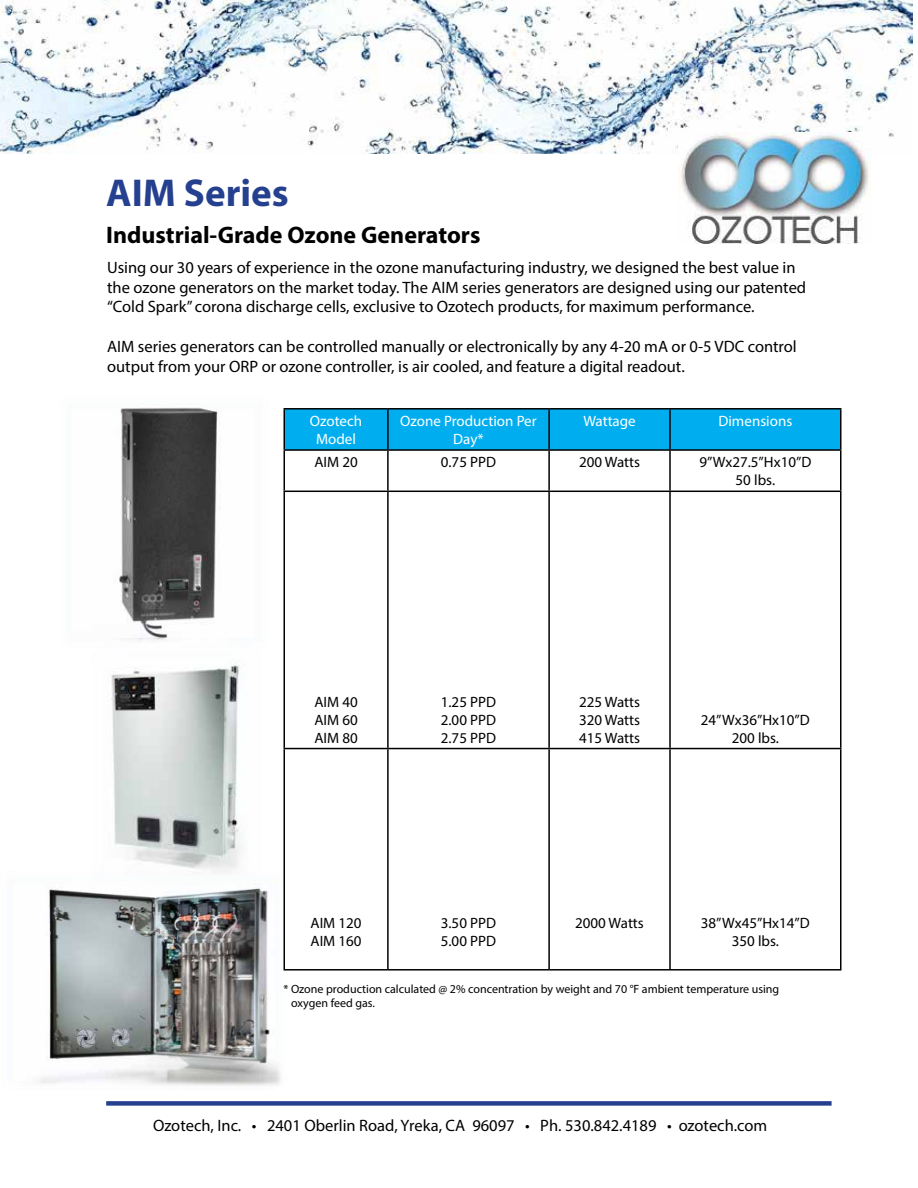
<style>
.page{position:relative;width:918px;height:1188px;background:#fff}
.page>*{position:absolute;margin:0;border:0;box-sizing:border-box;transform-origin:0 0}
.t1{font:700 39px "Myriad Pro";color:#25408f}
.t2{font:700 24px "Myriad Pro";color:#000}
.t3{font:16.5px/19.8px "Myriad Pro";color:#000}
.t4{font:15px/18px "Myriad Pro";color:#000;text-align:center}
.t5{font:15px/18px "Myriad Pro";color:#fff;text-align:center}
.t6{font:12px/14.4px "Myriad Pro";color:#000}
</style>
<div class="page">
<img style="left:0;top:0;width:913px;height:154px">
<img style="left:679px;top:132px;width:192px;height:111px">
<div style="left:106px;top:1101px;width:726px;height:5px;background:#25408f"></div>
<img style="left:111px;top:663px;width:132px;height:209px">
<img style="left:68px;top:404px;width:155px;height:237px">
<img style="left:12px;top:872px;width:272px;height:214px">
<div style="left:285px;top:410px;width:555px;height:39px;background:#00aeef"></div>
<hr style="left:284px;top:408px;width:104px;height:2px;background:#000">
<hr style="left:284px;top:410px;width:1px;height:39px;background:#000">
<hr style="left:388px;top:408px;width:161px;height:2px;background:#000">
<hr style="left:387px;top:410px;width:2px;height:39px;background:#000">
<hr style="left:549px;top:408px;width:121px;height:2px;background:#000">
<hr style="left:548px;top:410px;width:2px;height:39px;background:#000">
<hr style="left:670px;top:408px;width:172px;height:2px;background:#000">
<hr style="left:669px;top:410px;width:2px;height:39px;background:#000">
<hr style="left:840px;top:410px;width:2px;height:39px;background:#000">
<hr style="left:284px;top:449px;width:104px;height:2px;background:#000">
<hr style="left:284px;top:451px;width:1px;height:40px;background:#000">
<hr style="left:388px;top:449px;width:161px;height:2px;background:#000">
<hr style="left:387px;top:451px;width:2px;height:40px;background:#000">
<hr style="left:549px;top:449px;width:121px;height:2px;background:#000">
<hr style="left:548px;top:451px;width:2px;height:40px;background:#000">
<hr style="left:670px;top:449px;width:172px;height:2px;background:#000">
<hr style="left:669px;top:451px;width:2px;height:40px;background:#000">
<hr style="left:840px;top:451px;width:2px;height:40px;background:#000">
<hr style="left:284px;top:491px;width:104px;height:1px;background:#000">
<hr style="left:284px;top:492px;width:1px;height:256px;background:#000">
<hr style="left:388px;top:491px;width:161px;height:1px;background:#000">
<hr style="left:387px;top:492px;width:2px;height:256px;background:#000">
<hr style="left:549px;top:491px;width:121px;height:1px;background:#000">
<hr style="left:548px;top:492px;width:2px;height:256px;background:#000">
<hr style="left:670px;top:491px;width:172px;height:1px;background:#000">
<hr style="left:669px;top:492px;width:2px;height:256px;background:#000">
<hr style="left:840px;top:492px;width:2px;height:256px;background:#000">
<hr style="left:284px;top:748px;width:104px;height:1px;background:#000">
<hr style="left:284px;top:749px;width:1px;height:220px;background:#000">
<hr style="left:388px;top:748px;width:161px;height:1px;background:#000">
<hr style="left:387px;top:749px;width:2px;height:220px;background:#000">
<hr style="left:549px;top:748px;width:121px;height:1px;background:#000">
<hr style="left:548px;top:749px;width:2px;height:220px;background:#000">
<hr style="left:670px;top:748px;width:172px;height:1px;background:#000">
<hr style="left:669px;top:749px;width:2px;height:220px;background:#000">
<hr style="left:840px;top:749px;width:2px;height:220px;background:#000">
<hr style="left:284px;top:969px;width:104px;height:2px;background:#000">
<hr style="left:388px;top:969px;width:161px;height:2px;background:#000">
<hr style="left:549px;top:969px;width:121px;height:2px;background:#000">
<hr style="left:670px;top:969px;width:172px;height:2px;background:#000">
<h1 class="t1" style="left:106px;top:167px;width:184px">AIM Series</h1>
<h2 class="t2" style="left:106px;top:219px;width:376px">Industrial-Grade Ozone Generators</h2>
<p class="t3" style="left:107px;top:257px;width:701px">Using our 30 years of experience in the ozone manufacturing industry, we designed the best value in the ozone generators on the market today. The AIM series generators are designed using our patented “Cold Spark” corona discharge cells, exclusive to Ozotech products, for maximum performance.</p>
<p class="t3" style="left:107px;top:336px;width:691px">AIM series generators can be controlled manually or electronically by any 4-20 mA or 0-5 VDC control output from your ORP or ozone controller, is air cooled, and feature a digital readout.</p>
<p class="t5" style="left:310px;top:412px;width:54px">Ozotech<br>Model</p>
<p class="t5" style="left:400px;top:412px;width:138px">Ozone Production Per<br>Day*</p>
<p class="t5" style="left:583px;top:412px;width:54px">Wattage</p>
<p class="t5" style="left:718px;top:412px;width:75px">Dimensions</p>
<p class="t4" style="left:314px;top:453px;width:45px">AIM 20</p>
<p class="t4" style="left:441px;top:453px;width:57px">0.75 PPD</p>
<p class="t4" style="left:579px;top:453px;width:62px">200 Watts</p>
<p class="t4" style="left:699px;top:453px;width:114px">9”Wx27.5”Hx10”D<br>50 lbs.</p>
<p class="t4" style="left:314px;top:692px;width:45px;text-align:justify">AIM 40<br>AIM 60<br>AIM 80</p>
<p class="t4" style="left:441px;top:692px;width:57px;text-align:justify">1.25 PPD 2.00 PPD 2.75 PPD</p>
<p class="t4" style="left:579px;top:692px;width:62px;text-align:justify">225 Watts 320 Watts 415 Watts</p>
<p class="t4" style="left:701px;top:710px;width:110px">24”Wx36”Hx10”D<br>200 lbs.</p>
<p class="t4" style="left:311px;top:914px;width:53px;text-align:left">AIM 120<br>AIM 160</p>
<p class="t4" style="left:441px;top:914px;width:57px;text-align:left">3.50 PPD<br>5.00 PPD</p>
<p class="t4" style="left:575px;top:914px;width:70px">2000 Watts</p>
<p class="t4" style="left:701px;top:914px;width:110px">38”Wx45”Hx14”D<br>350 lbs.</p>
<p class="t6" style="left:291px;top:982px;width:490px;text-indent:-8px">* Ozone production calculated @ 2% concentration by weight and 70 °F ambient temperature using oxygen feed gas.</p>
<p class="t3" style="left:153px;top:1116px;width:616px">Ozotech, Inc. • 2401 Oberlin Road, Yreka, CA 96097 • Ph. 530.842.4189 • ozotech.com</p>
</div>
